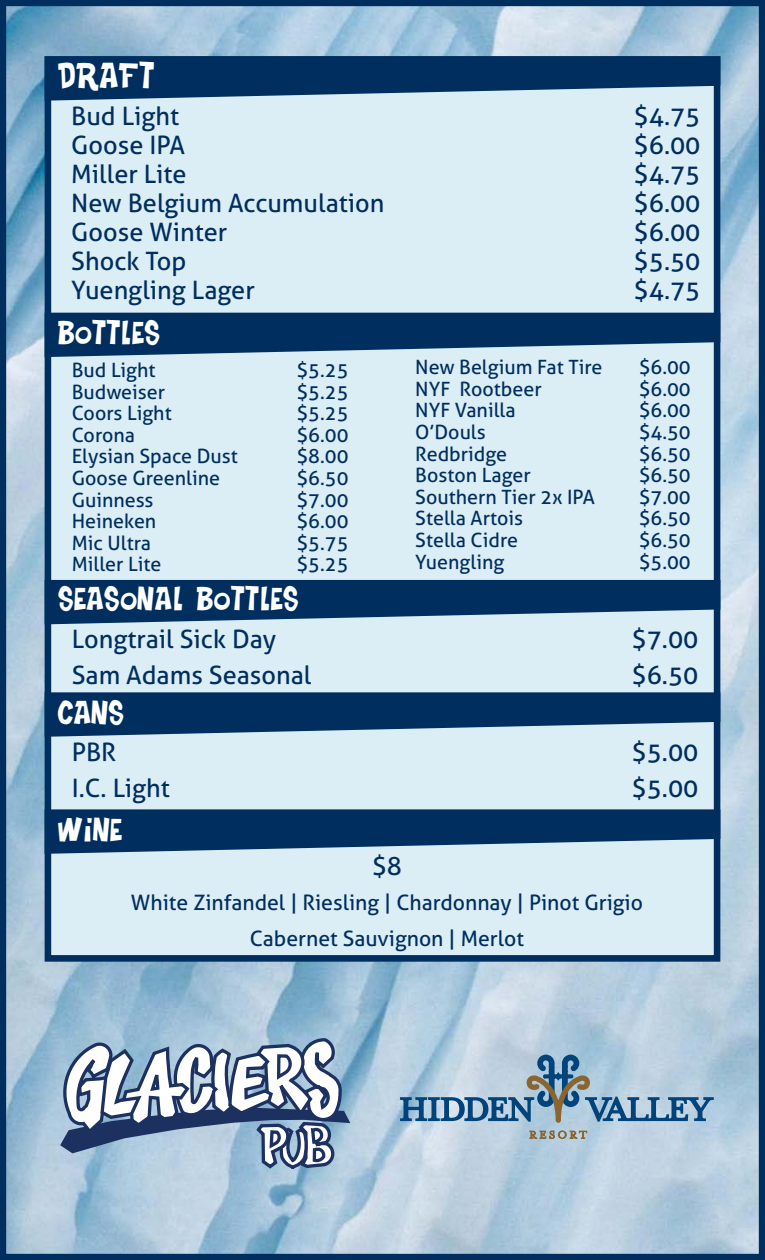
<style>
.page{position:relative;width:765px;height:1260px;background:#fff}
.page>*{position:absolute;margin:0;border:0;box-sizing:border-box;transform-origin:0 0}
.t1{font:47.75px "Turkey Sandwich Regular";color:#fff}
.t2{font:43.5px "Turkey Sandwich Regular";color:#fff}
.t3{font:25.38px "Aller";color:#002e5e}
.t4{font:21.25px "Aller";color:#002e5e}
.t5{font:19.75px "Aller";color:#002e5e}
</style>
<div class="page">
<img style="left:7px;top:7px;width:751px;height:1246px">
<div style="left:0;top:0;width:765px;height:1260px;border:6px solid #002e5e"></div>
<div style="left:45px;top:56px;width:675px;height:906px;background:#dbedf5;border:7px solid #002e5e"></div>
<svg style="left:45px;top:56px;width:675px;height:45px"></svg>
<svg style="left:45px;top:313px;width:675px;height:44px"></svg>
<svg style="left:45px;top:580px;width:675px;height:44px;background:#224c75"></svg>
<svg style="left:45px;top:692px;width:675px;height:45px"></svg>
<svg style="left:45px;top:809px;width:675px;height:45px"></svg>
<svg style="left:60px;top:1016px;width:290px;height:162px"></svg>
<svg style="left:400px;top:1055px;width:314px;height:84px;background:#9bb6ca"></svg>
<p class="t1" style="left:58px;top:61px;width:98px">draft</p>
<p class="t3" style="left:71px;top:100px;width:109px">Bud Light</p>
<p class="t3" style="left:634px;top:100px;width:68px">$4.75</p>
<p class="t3" style="left:71px;top:129px;width:115px">Goose IPA</p>
<p class="t3" style="left:634px;top:129px;width:68px">$6.00</p>
<p class="t3" style="left:71px;top:158px;width:117px">Miller Lite</p>
<p class="t3" style="left:634px;top:158px;width:68px">$4.75</p>
<p class="t3" style="left:71px;top:187px;width:315px">New Belgium Accumulation</p>
<p class="t3" style="left:634px;top:187px;width:68px">$6.00</p>
<p class="t3" style="left:71px;top:217px;width:157px">Goose Winter</p>
<p class="t3" style="left:634px;top:217px;width:68px">$6.00</p>
<p class="t3" style="left:71px;top:246px;width:117px">Shock Top</p>
<p class="t3" style="left:634px;top:246px;width:68px">$5.50</p>
<p class="t3" style="left:71px;top:275px;width:185px">Yuengling Lager</p>
<p class="t3" style="left:634px;top:275px;width:68px">$4.75</p>
<p class="t2" style="left:58px;top:319px;width:104px">bottles</p>
<p class="t5" style="left:72px;top:358px;width:85px">Bud Light</p>
<p class="t5" style="left:296px;top:358px;width:54px">$5.25</p>
<p class="t5" style="left:72px;top:380px;width:95px">Budweiser</p>
<p class="t5" style="left:296px;top:380px;width:54px">$5.25</p>
<p class="t5" style="left:72px;top:401px;width:101px">Coors Light</p>
<p class="t5" style="left:296px;top:401px;width:54px">$5.25</p>
<p class="t5" style="left:72px;top:423px;width:65px">Corona</p>
<p class="t5" style="left:296px;top:423px;width:54px">$6.00</p>
<p class="t5" style="left:72px;top:444px;width:168px">Elysian Space Dust</p>
<p class="t5" style="left:296px;top:444px;width:54px">$8.00</p>
<p class="t5" style="left:72px;top:466px;width:150px">Goose Greenline</p>
<p class="t5" style="left:296px;top:466px;width:54px">$6.50</p>
<p class="t5" style="left:72px;top:488px;width:83px">Guinness</p>
<p class="t5" style="left:296px;top:488px;width:54px">$7.00</p>
<p class="t5" style="left:72px;top:509px;width:86px">Heineken</p>
<p class="t5" style="left:296px;top:509px;width:54px">$6.00</p>
<p class="t5" style="left:72px;top:531px;width:81px">Mic Ultra</p>
<p class="t5" style="left:296px;top:531px;width:54px">$5.75</p>
<p class="t5" style="left:72px;top:552px;width:91px">Miller Lite</p>
<p class="t5" style="left:296px;top:552px;width:54px">$5.25</p>
<p class="t2" style="left:58px;top:586px;width:243px">seasonal bottles</p>
<p class="t5" style="left:415px;top:355px;width:189px">New Belgium Fat Tire</p>
<p class="t5" style="left:639px;top:355px;width:54px">$6.00</p>
<p class="t5" style="left:415px;top:377px;width:128px">NYF Rootbeer</p>
<p class="t5" style="left:639px;top:377px;width:54px">$6.00</p>
<p class="t5" style="left:415px;top:398px;width:102px">NYF Vanilla</p>
<p class="t5" style="left:639px;top:398px;width:54px">$6.00</p>
<p class="t5" style="left:415px;top:420px;width:72px">O’Douls</p>
<p class="t5" style="left:639px;top:420px;width:54px">$4.50</p>
<p class="t5" style="left:415px;top:442px;width:93px">Redbridge</p>
<p class="t5" style="left:639px;top:442px;width:54px">$6.50</p>
<p class="t5" style="left:415px;top:463px;width:117px">Boston Lager</p>
<p class="t5" style="left:639px;top:463px;width:54px">$6.50</p>
<p class="t5" style="left:415px;top:485px;width:181px">Southern Tier 2x IPA</p>
<p class="t5" style="left:639px;top:485px;width:54px">$7.00</p>
<p class="t5" style="left:415px;top:506px;width:109px">Stella Artois</p>
<p class="t5" style="left:639px;top:506px;width:54px">$6.50</p>
<p class="t5" style="left:415px;top:528px;width:104px">Stella Cidre</p>
<p class="t5" style="left:639px;top:528px;width:54px">$6.50</p>
<p class="t5" style="left:415px;top:550px;width:91px">Yuengling</p>
<p class="t5" style="left:639px;top:550px;width:54px">$5.00</p>
<p class="t3" style="left:72px;top:623px;width:206px">Longtrail Sick Day</p>
<p class="t3" style="left:632px;top:623px;width:68px">$7.00</p>
<p class="t3" style="left:72px;top:659px;width:241px">Sam Adams Seasonal</p>
<p class="t3" style="left:632px;top:659px;width:68px">$6.50</p>
<p class="t2" style="left:58px;top:699px;width:68px">cans</p>
<p class="t3" style="left:72px;top:736px;width:46px">PBR</p>
<p class="t3" style="left:632px;top:736px;width:68px">$5.00</p>
<p class="t3" style="left:72px;top:772px;width:100px">I.C. Light</p>
<p class="t3" style="left:632px;top:772px;width:68px">$5.00</p>
<p class="t2" style="left:58px;top:816px;width:66px">wine</p>
<p class="t3" style="left:372px;top:850px;width:32px">$8</p>
<p class="t4" style="left:131px;top:890px;width:514px">White Zinfandel | Riesling | Chardonnay | Pinot Grigio</p>
<p class="t4" style="left:250px;top:926px;width:276px">Cabernet Sauvignon | Merlot</p>
</div>
